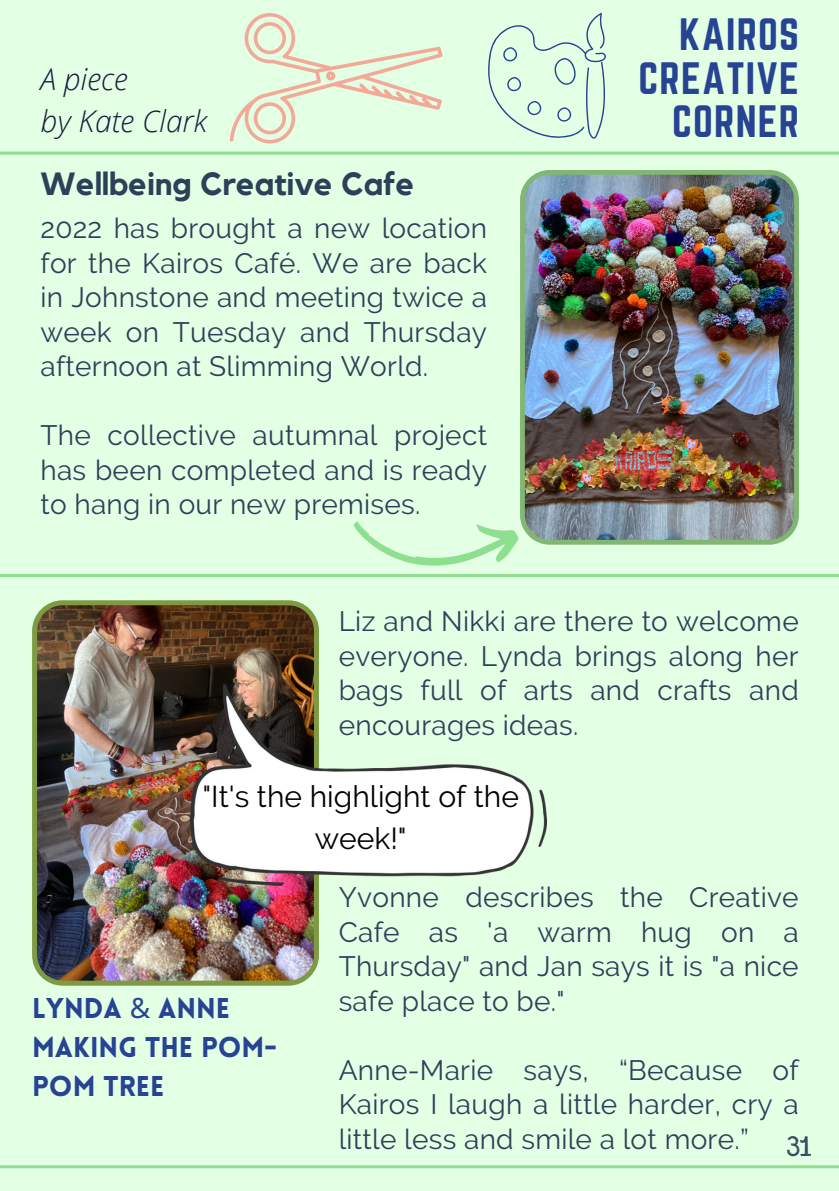
<style>
.page{position:relative;width:839px;height:1191px;background:#fff}
.page>*{position:absolute;margin:0;border:0;box-sizing:border-box;transform-origin:0 0}
.t1{font:39.6px/43.6px "Norwester";letter-spacing:.03em;color:#274393;text-align:right}
.t2{font:700 32px "Kollektif";color:#2d4059}
.t3{font:30px/42px "Raleway";color:#000;text-align:center}
.t4{font:italic 300 30px "Open Sans";color:#181c3f}
.t5{font:28px/34.4px "Raleway";letter-spacing:.01em;color:#2d4059;text-align:justify}
.t6{font:900 28px/39px "Lovelo";color:#274393}
.t7{font:28px "Sensa Wild Dot Fill";color:#2d4059}
.s1{font-family:"Noto Sans";font-weight:400}
</style>
<div class="page">
<div style="left:0;top:0;width:838px;height:1191px;background:#e3ffe4"></div>
<hr style="left:0;top:574px;width:838px;height:3px;background:#8edf90">
<hr style="left:0;top:152px;width:838px;height:3px;background:#8edf90">
<hr style="left:0;top:1165px;width:838px;height:3px;background:#8edf90">
<svg style="left:488px;top:13px;width:118px;height:126px"></svg>
<svg style="left:230px;top:13px;width:212px;height:131px"></svg>
<img style="left:32px;top:600px;width:287px;height:386px">
<img style="left:520px;top:170px;width:279px;height:375px">
<img style="left:191px;top:685px;width:355px;height:201px">
<svg style="left:354px;top:521px;width:165px;height:45px"></svg>
<p class="t4" style="left:40px;top:58px;width:89px">A piece</p>
<p class="t4" style="left:40px;top:100px;width:168px">by Kate Clark</p>
<p class="t2" style="left:41px;top:169px;width:375px">Wellbeing Creative Cafe</p>
<p class="t5" style="left:40px;top:211px;width:448px">2022 has brought a new location for the Kairos Café. We are back in Johnstone and meeting twice a week on Tuesday and Thursday afternoon at Slimming World.</p>
<p class="t5" style="left:40px;top:418px;width:448px">The collective autumnal project has been completed and is ready to hang in our new premises.</p>
<p class="t1" style="left:638px;top:13px;width:162px">KAIROS<br>CREATIVE<br>CORNER</p>
<p class="t5" style="left:338px;top:604px;width:461px">Liz and Nikki are there to welcome everyone. Lynda brings along her bags full of arts and crafts and encourages ideas.</p>
<p class="t3" style="left:202px;top:776px;width:318px">"It's the highlight of the week!"</p>
<p class="t6" style="left:32px;top:991px;width:246px">LYNDA <span class="s1">&amp;</span> ANNE<br>MAKING THE POM-<br>POM TREE</p>
<p class="t5" style="left:338px;top:880px;width:461px">Yvonne describes the Creative Cafe as 'a warm hug on a Thursday" and Jan says it is "a nice safe place to be."</p>
<p class="t5" style="left:338px;top:1052px;width:461px">Anne-Marie says, “Because of Kairos I laugh a little harder, cry a little less and smile a lot more.”</p>
<p class="t7" style="left:786px;top:1131px;width:26px">31</p>
</div>
